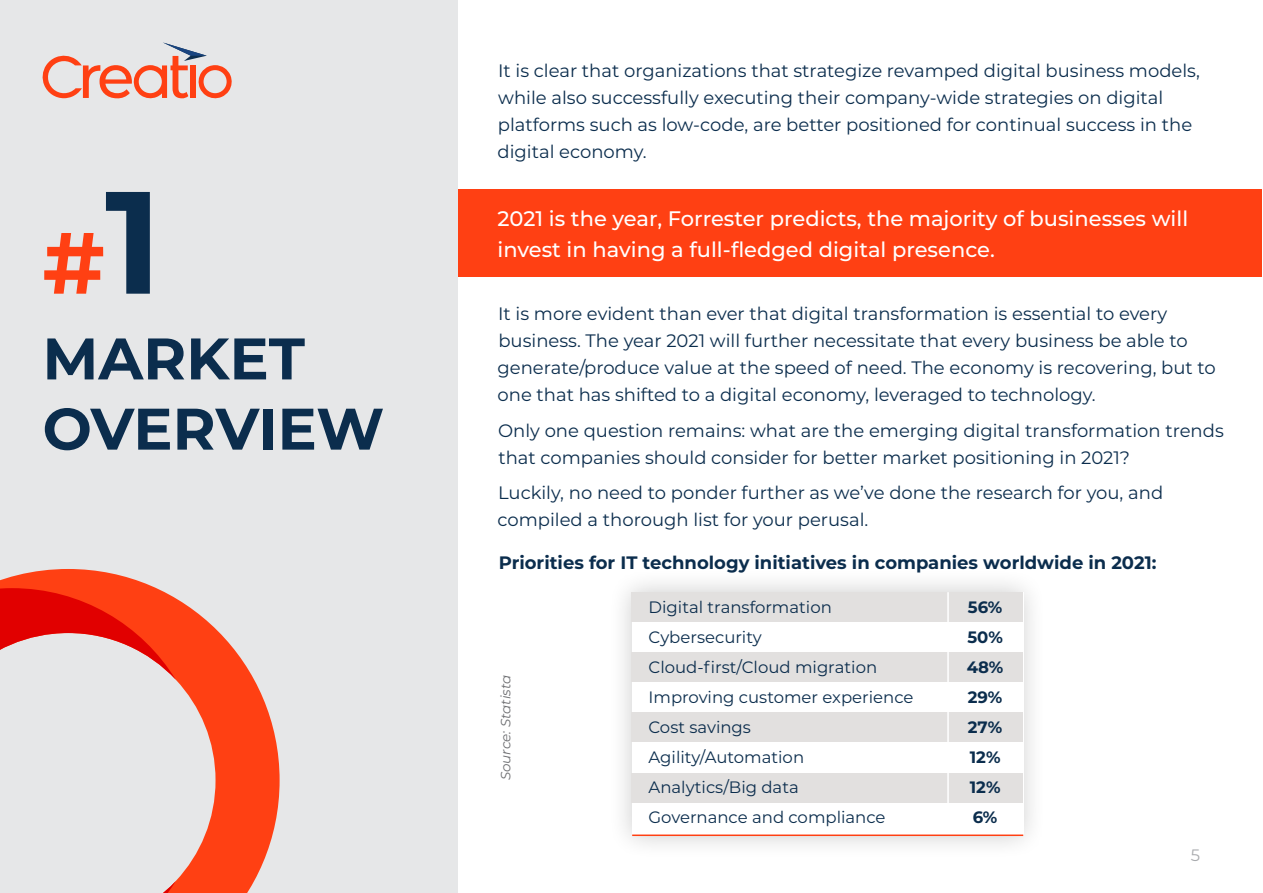
<style>
.page{position:relative;width:1263px;height:893px;background:#fff}
.page>*{position:absolute;margin:0;border:0;box-sizing:border-box;transform-origin:0 0}
.t1{font:700 86.7px "Montserrat";color:#ff4013}
.t2{font:700 58.5px/70.2px "Montserrat";color:#0b2d4d}
.t3{font:500 21px/31.5px "Montserrat";color:#fff}
.t4{font:18px/27px "Montserrat";color:#0b2d4d}
.t5{font:700 18px "Montserrat";color:#0b2d4d}
.t6{font:16.5px/30px "Montserrat";color:#0b2d4d}
.t7{font:700 16.5px/30px "Montserrat";color:#0b2d4d;text-align:center}
.t8{font:16.5px "Montserrat";color:#a9abae}
.t9{font:italic 13.5px "Montserrat";color:#6d6e71}
.s1{font-size:145.35px;color:#0b2d4d}
</style>
<div class="page">
<div style="left:0;top:0;width:457px;height:893px;background:#e6e7e8"></div>
<svg style="left:43px;top:43px;width:189px;height:55px"></svg>
<div style="left:608px;top:568px;width:439px;height:292px;background:#000;opacity:.2"></div>
<div style="left:632px;top:592px;width:391px;height:244px;background:#fff"></div>
<div style="left:631px;top:773px;width:392px;height:30px;background:#e2e0df"></div>
<div style="left:631px;top:713px;width:392px;height:29px;background:#e2e0df"></div>
<div style="left:631px;top:652px;width:392px;height:30px;background:#e2e0df"></div>
<div style="left:631px;top:592px;width:392px;height:29px;background:#e2e0df"></div>
<div style="left:459px;top:189px;width:803px;height:88px;background:#ff4013"></div>
<svg style="left:0;top:569px;width:280px;height:324px;fill:#ff4013"></svg>
<svg style="left:0;top:588px;width:176px;height:305px"></svg>
<hr style="left:947px;top:592px;width:2px;height:228px;background:#fff">
<hr style="left:632px;top:834px;width:391px;height:2px;background:#ff4013">
<h1 class="t1" style="left:43px;top:200px;width:121px">#<span class="s1">1</span></h1>
<h2 class="t2" style="left:43px;top:321px;width:343px">MARKET<br>OVERVIEW</h2>
<p class="t4" style="left:497px;top:56px;width:704px">It is clear that organizations that strategize revamped digital business models, while also successfully executing their company-wide strategies on digital platforms such as low-code, are better positioned for continual success in the digital economy.</p>
<p class="t3" style="left:497px;top:202px;width:692px">2021 is the year, Forrester predicts, the majority of businesses will invest in having a full-fledged digital presence.</p>
<p class="t4" style="left:497px;top:300px;width:720px">It is more evident than ever that digital transformation is essential to every business. The year 2021 will further necessitate that every business be able to generate/produce value at the speed of need. The economy is recovering, but to one that has shifted to a digital economy, leveraged to technology.</p>
<p class="t4" style="left:498px;top:416px;width:727px">Only one question remains: what are the emerging digital transformation trends that companies should consider for better market positioning in 2021?</p>
<p class="t4" style="left:497px;top:479px;width:667px">Luckily, no need to ponder further as we’ve done the research for you, and compiled a thorough list for your perusal.</p>
<p class="t5" style="left:499px;top:549px;width:659px">Priorities for IT technology initiatives in companies worldwide in 2021:</p>
<p class="t9" style="left:496px;top:780px;width:107px;rotate:-90deg">Source: Statista</p>
<p class="t6" style="left:648px;top:591px;width:266px">Digital transformation<br>Cybersecurity<br>Cloud-first/Cloud migration<br>Improving customer experience<br>Cost savings<br>Agility/Automation<br>Analytics/Big data<br>Governance and compliance</p>
<p class="t7" style="left:967px;top:591px;width:38px">56%<br>50%<br>48%<br>29%<br>27%<br>12%<br>12%<br>6%</p>
<p class="t8" style="left:1191px;top:844px;width:11px">5</p>
</div>
